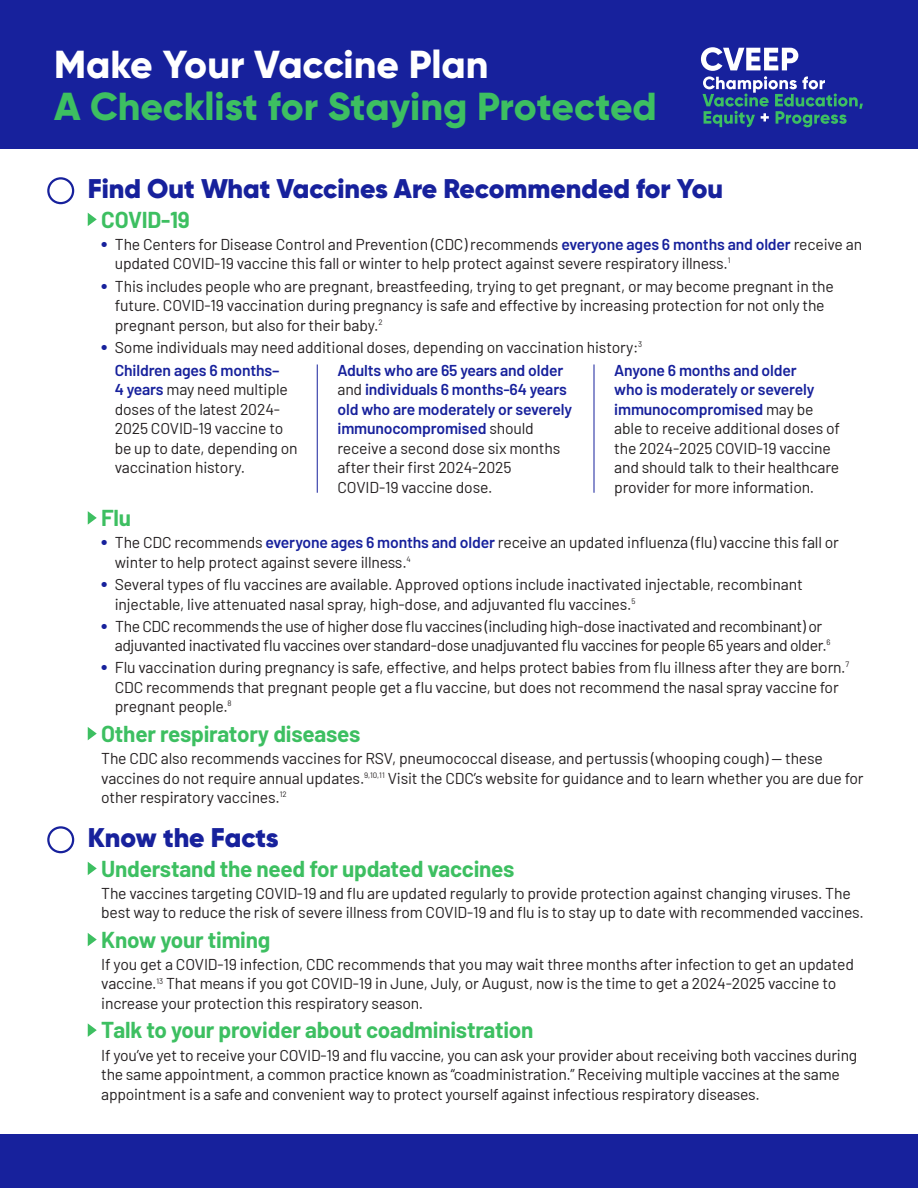
<style>
.page{position:relative;width:918px;height:1188px;background:#fff}
.page>*{position:absolute;margin:0;border:0;box-sizing:border-box;transform-origin:0 0}
.t1{font:800 39px "Gilroy";color:#3dbf61}
.t2{font:800 39px "Gilroy";color:#fff}
.t3{font:900 27px "Gilroy";color:#17219c}
.t4{font:700 22.5px "Barlow";letter-spacing:-.01em;color:#3dbf61}
.t5{font:15.75px/19.5px "Barlow";letter-spacing:-.01em;color:#231f20}
.t6{font:600 15.75px/19.5px "Barlow";letter-spacing:-.01em;color:#17219c}
.s1{font-family:"Gilroy";font-weight:900;color:#17219c}
.s2{font-weight:600;color:#17219c}
.s3{font-weight:400;color:#231f20}
</style>
<div class="page">
<div style="left:0;top:1134px;width:918px;height:54px;background:#17219c"></div>
<div style="left:0;top:0;width:918px;height:148px;background:#17219c"></div>
<div style="left:47px;top:177px;width:27px;height:27px;border:2px solid #17219c;border-radius:50%"></div>
<svg style="left:88px;top:213px;width:9px;height:13px"></svg>
<svg style="left:88px;top:511px;width:9px;height:14px"></svg>
<svg style="left:88px;top:727px;width:9px;height:13px"></svg>
<div style="left:47px;top:826px;width:27px;height:27px;border:2px solid #17219c;border-radius:50%"></div>
<svg style="left:88px;top:862px;width:9px;height:13px"></svg>
<svg style="left:88px;top:933px;width:9px;height:13px"></svg>
<svg style="left:88px;top:1023px;width:9px;height:14px"></svg>
<svg style="left:701px;top:47px;width:162px;height:80px"></svg>
<hr style="left:317px;top:364px;width:1px;height:129px;background:#17219c">
<hr style="left:594px;top:364px;width:1px;height:129px;background:#17219c">
<h1 class="t2" style="left:54px;top:40px;width:436px">Make Your Vaccine Plan</h1>
<h1 class="t1" style="left:54px;top:82px;width:604px">A Checklist for Staying Protected</h1>
<h2 class="t3" style="left:88px;top:172px;width:637px">Find Out What Vaccines Are Recommended for You</h2>
<h3 class="t4" style="left:101px;top:203px;width:90px">COVID-19</h3>
<p class="t5" style="left:115px;top:233px;width:749px;text-indent:-13px"><span class="s1">•</span> The Centers for Disease Control and Prevention (CDC) recommends <span class="s2">everyone ages 6 months and older</span> receive an updated COVID-19 vaccine this fall or winter to help protect against severe respiratory illness.<sup>1</sup></p>
<p class="t5" style="left:115px;top:275px;width:721px;text-indent:-13px"><span class="s1">•</span> This includes people who are pregnant, breastfeeding, trying to get pregnant, or may become pregnant in the future. COVID-19 vaccination during pregnancy is safe and effective by increasing protection for not only the pregnant person, but also for their baby.<sup>2</sup></p>
<p class="t5" style="left:101px;top:336px;width:543px"><span class="s1">•</span> Some individuals may need additional doses, depending on vaccination history:<sup>3</sup></p>
<p class="t5" style="left:115px;top:359px;width:185px"><span class="s2">Children ages 6 months–<br>4 years</span> may need multiple doses of the latest 2024-<br>2025 COVID-19 vaccine to be up to date, depending on vaccination history.</p>
<p class="t6" style="left:338px;top:359px;width:236px">Adults who are 65 years and older <span class="s3">and</span> individuals 6 months-64 years old who are moderately or severely immunocompromised <span class="s3">should receive a second dose six months after their first 2024-2025<br>COVID-19 vaccine dose.</span></p>
<p class="t5" style="left:614px;top:359px;width:227px"><span class="s2">Anyone 6 months and older<br>who is moderately or severely immunocompromised</span> may be able to receive additional doses of the 2024-2025 COVID-19 vaccine and should talk to their healthcare provider for more information.</p>
<h3 class="t4" style="left:101px;top:501px;width:31px">Flu</h3>
<p class="t5" style="left:115px;top:532px;width:726px;text-indent:-13px"><span class="s1">•</span> The CDC recommends <span class="s2">everyone ages 6 months and older</span> receive an updated influenza (flu) vaccine this fall or winter to help protect against severe illness.<sup>4</sup></p>
<p class="t5" style="left:115px;top:573px;width:689px;text-indent:-13px"><span class="s1">•</span> Several types of flu vaccines are available. Approved options include inactivated injectable, recombinant injectable, live attenuated nasal spray, high-dose, and adjuvanted flu vaccines.<sup>5</sup></p>
<p class="t5" style="left:115px;top:615px;width:717px;text-indent:-13px"><span class="s1">•</span> The CDC recommends the use of higher dose flu vaccines (including high-dose inactivated and recombinant) or adjuvanted inactivated flu vaccines over standard-dose unadjuvanted flu vaccines for people 65 years and older.<sup>6</sup></p>
<p class="t5" style="left:115px;top:657px;width:736px;text-indent:-14px"><span class="s1">•</span> Flu vaccination during pregnancy is safe, effective, and helps protect babies from flu illness after they are born.<sup>7<br></sup>CDC recommends that pregnant people get a flu vaccine, but does not recommend the nasal spray vaccine for pregnant people.<sup>8</sup></p>
<h3 class="t4" style="left:101px;top:717px;width:261px">Other respiratory diseases</h3>
<p class="t5" style="left:101px;top:747px;width:764px">The CDC also recommends vaccines for RSV, pneumococcal disease, and pertussis (whooping cough) — these vaccines do not require annual updates.<sup>9,10,11</sup> Visit the CDC’s website for guidance and to learn whether you are due for other respiratory vaccines.<sup>12</sup></p>
<h2 class="t3" style="left:88px;top:821px;width:192px">Know the Facts</h2>
<h3 class="t4" style="left:101px;top:852px;width:415px">Understand the need for updated vaccines</h3>
<p class="t5" style="left:101px;top:882px;width:764px">The vaccines targeting COVID-19 and flu are updated regularly to provide protection against changing viruses. The best way to reduce the risk of severe illness from COVID-19 and flu is to stay up to date with recommended vaccines.</p>
<h3 class="t4" style="left:101px;top:923px;width:171px">Know your timing</h3>
<p class="t5" style="left:101px;top:953px;width:754px">If you get a COVID-19 infection, CDC recommends that you may wait three months after infection to get an updated vaccine.<sup>13</sup> That means if you got COVID-19 in June, July, or August, now is the time to get a 2024-2025 vaccine to increase your protection this respiratory season.</p>
<h3 class="t4" style="left:101px;top:1014px;width:434px">Talk to your provider about coadministration</h3>
<p class="t5" style="left:101px;top:1044px;width:758px">If you’ve yet to receive your COVID-19 and flu vaccine, you can ask your provider about receiving both vaccines during the same appointment, a common practice known as “coadministration.” Receiving multiple vaccines at the same appointment is a safe and convenient way to protect yourself against infectious respiratory diseases.</p>
</div>
